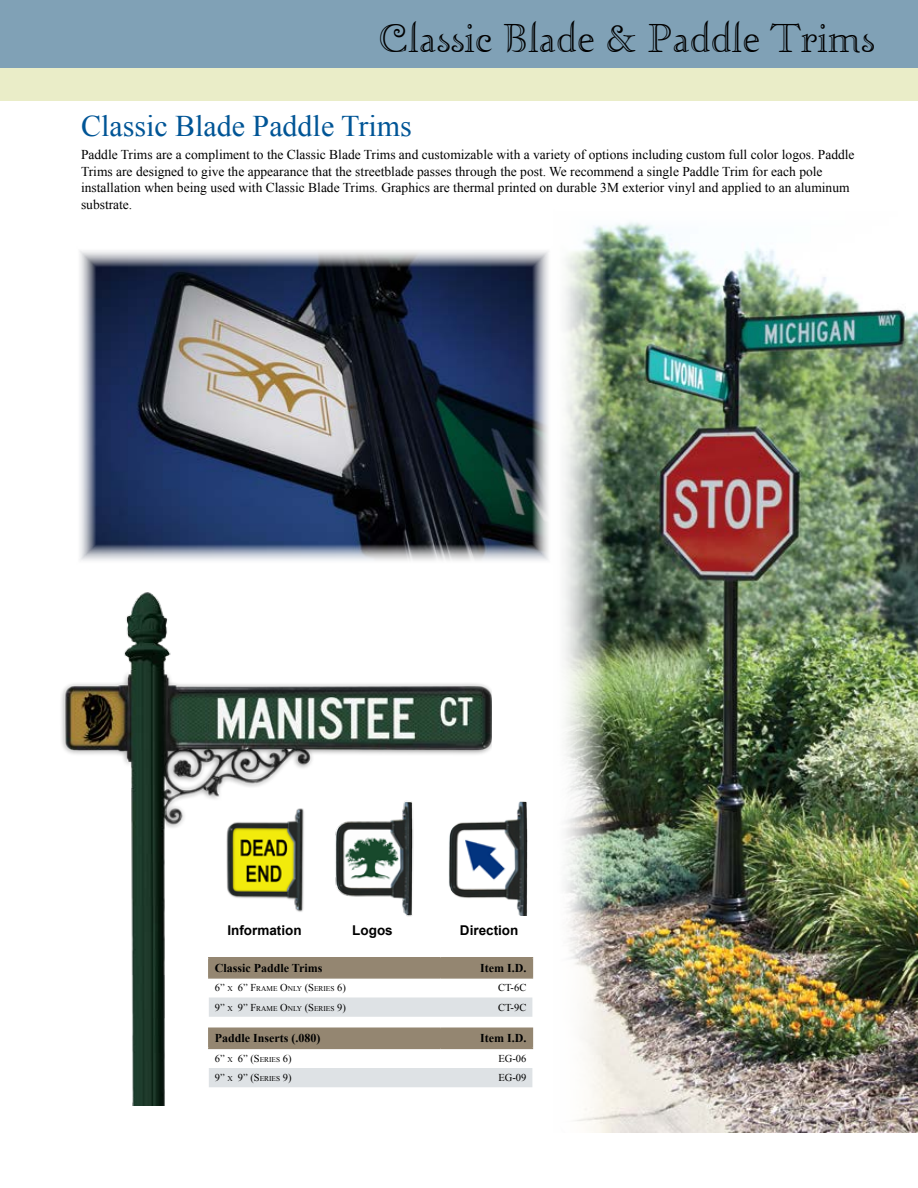
<style>
.page{position:relative;width:918px;height:1188px;background:#fff}
.page>*{position:absolute;margin:0;border:0;box-sizing:border-box;transform-origin:0 0}
.t1{font:39px "Zephyr Openface";color:#000}
.t2{font:30px "Times New Roman";color:#005596}
.t3{font:13.5px/16.5px "Times New Roman";color:#000}
.t4{font:700 13.5px "Arial";color:#000}
.t5{font:700 12px "Times New Roman";color:#000}
.t6{font:10.5px "Times New Roman";color:#000}
.t7{font:7.35px "Times New Roman";color:#000}
.s1{font-size:10.5px}
.s2{font-size:7.35px}
</style>
<div class="page">
<img style="left:564px;top:222px;width:354px;height:911px">
<div style="left:0;top:68px;width:918px;height:33px;background:#eaedc8"></div>
<div style="left:0;top:0;width:918px;height:68px;background:#80a1b6"></div>
<img style="left:61px;top:592px;width:431px;height:514px">
<img style="left:441px;top:792px;width:87px;height:123px">
<img style="left:208px;top:801px;width:106px;height:119px">
<img style="left:316px;top:790px;width:118px;height:137px">
<div style="left:209px;top:998px;width:323px;height:19px;background:#dee2e5"></div>
<hr style="left:208px;top:957px;width:232px;height:1px;background:#948671">
<hr style="left:208px;top:977px;width:232px;height:2px;background:#948671">
<hr style="left:440px;top:957px;width:93px;height:1px;background:#948671">
<div style="left:208px;top:958px;width:325px;height:20px;background:#948671"></div>
<hr style="left:440px;top:977px;width:93px;height:2px;background:#948671">
<div style="left:209px;top:1068px;width:323px;height:19px;background:#dee2e5"></div>
<hr style="left:208px;top:1048px;width:232px;height:1px;background:#948671">
<div style="left:208px;top:1028px;width:325px;height:20px;background:#948671"></div>
<hr style="left:440px;top:1048px;width:93px;height:1px;background:#948671">
<img style="left:79px;top:250px;width:470px;height:311px">
<h1 class="t1" style="left:379px;top:13px;width:498px">Classic Blade &amp; Paddle Trims</h1>
<h2 class="t2" style="left:81px;top:106px;width:332px">Classic Blade Paddle Trims</h2>
<p class="t3" style="left:81px;top:146px;width:775px">Paddle Trims are a compliment to the Classic Blade Trims and customizable with a variety of options including custom full color logos. Paddle Trims are designed to give the appearance that the streetblade passes through the post. We recommend a single Paddle Trim for each pole installation when being used with Classic Blade Trims. Graphics are thermal printed on durable 3M exterior vinyl and applied to an aluminum substrate.</p>
<p class="t4" style="left:227px;top:921px;width:76px">Information</p>
<p class="t4" style="left:352px;top:921px;width:42px">Logos</p>
<p class="t4" style="left:460px;top:921px;width:60px">Direction</p>
<p class="t5" style="left:215px;top:960px;width:109px">Classic Paddle Trims</p>
<p class="t5" style="left:480px;top:960px;width:48px">Item I.D.</p>
<p class="t7" style="left:215px;top:984px;width:133px"><span class="s1">6”</span> X <span class="s1">6” F</span>RAME <span class="s1">O</span>NLY <span class="s1">(S</span>ERIES <span class="s1">6)</span></p>
<p class="t6" style="left:498px;top:981px;width:30px">CT-6C</p>
<p class="t7" style="left:215px;top:1003px;width:133px"><span class="s1">9”</span> X <span class="s1">9” F</span>RAME <span class="s1">O</span>NLY <span class="s1">(S</span>ERIES <span class="s1">9)</span></p>
<p class="t6" style="left:498px;top:1000px;width:30px">CT-9C</p>
<p class="t5" style="left:215px;top:1030px;width:107px">Paddle Inserts (.080)</p>
<p class="t5" style="left:480px;top:1030px;width:48px">Item I.D.</p>
<p class="t6" style="left:215px;top:1051px;width:78px">6” <span class="s2">X</span> 6” (S<span class="s2">ERIES</span> 6)</p>
<p class="t6" style="left:498px;top:1051px;width:29px">EG-06</p>
<p class="t6" style="left:215px;top:1071px;width:78px">9” <span class="s2">X</span> 9” (S<span class="s2">ERIES</span> 9)</p>
<p class="t6" style="left:498px;top:1071px;width:29px">EG-09</p>
</div>
